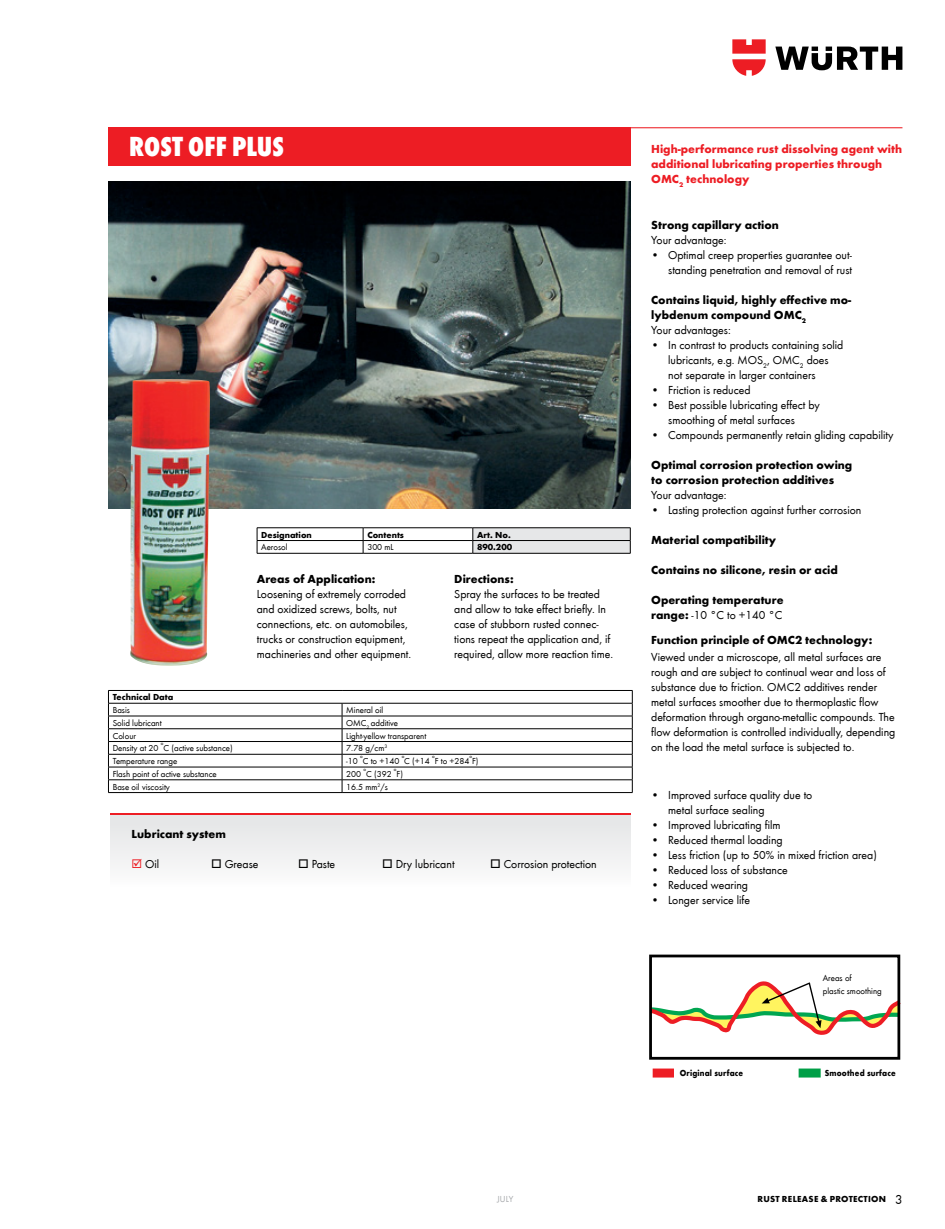
<style>
.page{position:relative;width:945px;height:1229px;background:#fff}
.page>*{position:absolute;margin:0;border:0;box-sizing:border-box;transform-origin:0 0}
.t1{font:800 condensed 28.5px "Wuerth";color:#fff}
.t2{font:12px/15px "Wuerth";color:#000}
.t3{font:700 12px/15px "Wuerth";color:#000}
.t4{font:700 12px/15px "Wuerth";color:#ed1d24}
.t5{font:9px/12.8px "Wuerth";color:#000}
.t6{font:700 9px "Wuerth";letter-spacing:.02em;color:#000}
.t7{font:700 9px "Wuerth";color:#000}
.t8{font:700 9px "Wuerth";letter-spacing:.02em;color:#000;scale:.9 1}
.t9{font:9px "Wuerth";color:#a7a9ac}
.t10{font:5.25px "Wuerth";color:#000}
.s1{color:#ed1d24}
.s2{font-weight:400}
.s3{font-weight:400;font-size:13.5px}
</style>
<div class="page">
<svg style="left:775px;top:47px;width:127px;height:23px"></svg>
<svg style="left:732px;top:39px;width:34px;height:37px"></svg>
<div style="left:111px;top:813px;width:520px;height:83px;background:linear-gradient(to right,#f1f2f2,#f1f2f2)"></div>
<div style="left:108px;top:127px;width:523px;height:38px;background:#ed1d24"></div>
<hr style="left:257px;top:527px;width:106px;height:1px;background:#000">
<hr style="left:363px;top:527px;width:110px;height:1px;background:#000">
<hr style="left:473px;top:527px;width:158px;height:1px;background:#000">
<hr style="left:257px;top:540px;width:106px;height:1px;background:#000">
<svg style="left:257px;top:528px;width:1px;height:25px"></svg>
<hr style="left:363px;top:540px;width:110px;height:1px;background:#000">
<svg style="left:363px;top:528px;width:1px;height:25px"></svg>
<svg style="left:473px;top:528px;width:158px;height:25px"></svg>
<hr style="left:257px;top:553px;width:106px;height:1px;background:#000">
<hr style="left:363px;top:553px;width:110px;height:1px;background:#000">
<hr style="left:473px;top:553px;width:158px;height:1px;background:#000">
<svg style="left:109px;top:691px;width:523px;height:101px"></svg>
<hr style="left:108px;top:715px;width:234px;height:1px;background:#000">
<hr style="left:342px;top:715px;width:291px;height:1px;background:#000">
<hr style="left:108px;top:728px;width:234px;height:1px;background:#000">
<hr style="left:342px;top:728px;width:291px;height:1px;background:#000">
<hr style="left:108px;top:741px;width:234px;height:1px;background:#000">
<hr style="left:342px;top:741px;width:291px;height:1px;background:#000">
<hr style="left:108px;top:754px;width:234px;height:1px;background:#000">
<hr style="left:342px;top:754px;width:291px;height:1px;background:#000">
<hr style="left:108px;top:766px;width:234px;height:1px;background:#000">
<hr style="left:342px;top:766px;width:291px;height:1px;background:#000">
<hr style="left:108px;top:779px;width:234px;height:1px;background:#000">
<hr style="left:342px;top:779px;width:291px;height:1px;background:#000">
<svg style="left:342px;top:704px;width:1px;height:88px"></svg>
<hr style="left:108px;top:792px;width:234px;height:1px;background:#000">
<hr style="left:342px;top:792px;width:291px;height:1px;background:#000">
<svg style="left:632px;top:691px;width:1px;height:101px"></svg>
<hr style="left:108px;top:690px;width:234px;height:1px;background:#000">
<svg style="left:108px;top:690px;width:1px;height:102px"></svg>
<hr style="left:342px;top:690px;width:291px;height:1px;background:#000">
<hr style="left:108px;top:703px;width:234px;height:1px;background:#000">
<hr style="left:342px;top:703px;width:291px;height:1px;background:#000">
<hr style="left:110px;top:813px;width:520px;height:2px;background:#ed1d24">
<img style="left:108px;top:182px;width:523px;height:326px">
<img style="left:130px;top:379px;width:81px;height:287px">
<div style="left:649px;top:954px;width:251px;height:105px;border:3px solid #000"></div>
<svg style="left:649px;top:978px;width:252px;height:80px"></svg>
<div style="left:653px;top:1068px;width:21px;height:9px;background:#ed1d24"></div>
<div style="left:799px;top:1068px;width:22px;height:9px;background:#009f47"></div>
<hr style="left:119px;top:127px;width:783px;height:1px;background:#ed1d24">
<h1 class="t1" style="left:129px;top:126px;width:156px">ROST OFF PLUS</h1>
<p class="t7" style="left:261px;top:528px;width:52px">Designation</p>
<p class="t7" style="left:367px;top:528px;width:38px">Contents</p>
<p class="t6" style="left:477px;top:528px;width:35px">Art. No.</p>
<p class="t5" style="left:261px;top:540px;width:28px">Aerosol</p>
<p class="t5" style="left:367px;top:540px;width:28px">300 mL</p>
<p class="t6" style="left:477px;top:541px;width:37px">890.200</p>
<p class="t3" style="left:257px;top:571px;width:120px">Areas of Application:</p>
<p class="t2" style="left:257px;top:586px;width:156px">Loosening of extremely corroded and oxidized screws, bolts, nut connections, etc. on automobiles, trucks or construction equipment, machineries and other equipment.</p>
<p class="t3" style="left:454px;top:571px;width:61px">Directions:</p>
<p class="t2" style="left:454px;top:586px;width:160px">Spray the surfaces to be treated and allow to take effect briefly. In case of stubborn rusted connec&shy;tions repeat the application and, if required, allow more reaction time.</p>
<p class="t7" style="left:113px;top:690px;width:62px">Technical Data</p>
<p class="t5" style="left:113px;top:703px;width:19px">Basis</p>
<p class="t5" style="left:346px;top:703px;width:39px">Mineral oil</p>
<p class="t5" style="left:113px;top:716px;width:51px">Solid lubricant</p>
<p class="t5" style="left:346px;top:716px;width:53px">OMC<sub>2</sub> additive</p>
<p class="t5" style="left:113px;top:728px;width:25px">Colour</p>
<p class="t5" style="left:346px;top:728px;width:81px">Light-yellow transparent</p>
<p class="t5" style="left:113px;top:741px;width:47px">Density at 20</p>
<p class="t10" style="left:161px;top:740px;width:4px">o</p>
<p class="t5" style="left:164px;top:741px;width:71px">C (active substance)</p>
<p class="t5" style="left:346px;top:741px;width:42px">7.78 g/cm<sup>3</sup></p>
<p class="t5" style="left:113px;top:754px;width:66px">Temperature range</p>
<p class="t5" style="left:346px;top:754px;width:13px">-10</p>
<p class="t10" style="left:360px;top:753px;width:4px">o</p>
<p class="t10" style="left:402px;top:753px;width:4px">o</p>
<p class="t10" style="left:432px;top:753px;width:4px">o</p>
<p class="t10" style="left:469px;top:753px;width:4px">o</p>
<p class="t5" style="left:404px;top:754px;width:27px">C (+14</p>
<p class="t5" style="left:435px;top:754px;width:45px">F to +284 F)</p>
<p class="t5" style="left:363px;top:754px;width:38px">C to +140</p>
<p class="t10" style="left:364px;top:765px;width:4px">o</p>
<p class="t10" style="left:394px;top:765px;width:4px">o</p>
<p class="t5" style="left:113px;top:767px;width:106px">Flash point of active substance</p>
<p class="t5" style="left:346px;top:767px;width:16px">200</p>
<p class="t5" style="left:366px;top:767px;width:27px">C (392</p>
<p class="t5" style="left:397px;top:767px;width:8px">F)</p>
<p class="t5" style="left:113px;top:780px;width:59px">Base oil viscosity</p>
<p class="t5" style="left:346px;top:780px;width:43px">16.5 mm<sup>2</sup>/s</p>
<p class="t3" style="left:132px;top:826px;width:96px">Lubricant system</p>
<p class="t2" style="left:132px;top:856px;width:29px"><span class="s1">☑</span> Oil</p>
<p class="t2" style="left:211px;top:856px;width:49px">□ Grease</p>
<p class="t2" style="left:298px;top:856px;width:39px">□ Paste</p>
<p class="t2" style="left:382px;top:856px;width:74px">□ Dry lubricant</p>
<p class="t2" style="left:490px;top:856px;width:108px">□ Corrosion protection</p>
<p class="t4" style="left:651px;top:140px;width:253px">High-performance rust dissolving agent with additional lubricating properties through<br>OMC<sub>2</sub> technology</p>
<p class="t3" style="left:651px;top:217px;width:129px">Strong capillary action</p>
<p class="t2" style="left:651px;top:232px;width:77px">Your advantage:</p>
<p class="t2" style="left:651px;top:247px;width:202px;text-align:right">• Optimal creep properties guarantee out&shy;standing penetration and removal of rust</p>
<p class="t3" style="left:651px;top:292px;width:202px">Contains liquid, highly effective mo&shy;lybdenum compound OMC<sub>2<br></sub><span class="s2">Your advantages:</span></p>
<p class="t2" style="left:668px;top:337px;width:177px;text-indent:-17px">• In contrast to products containing solid lubricants, e.g. MOS<sub>2</sub>, OMC<sub>2</sub> does not separate in larger containers</p>
<p class="t2" style="left:651px;top:382px;width:101px">• Friction is reduced</p>
<p class="t2" style="left:668px;top:397px;width:153px;text-indent:-17px">• Best possible lubricating effect by smoothing of metal surfaces</p>
<p class="t2" style="left:651px;top:427px;width:244px">• Compounds permanently retain gliding capability</p>
<p class="t3" style="left:651px;top:457px;width:203px">Optimal corrosion protection owing to corrosion protection additives</p>
<p class="t2" style="left:651px;top:487px;width:77px">Your advantage:</p>
<p class="t2" style="left:651px;top:502px;width:212px">• Lasting protection against further corrosion</p>
<p class="t3" style="left:651px;top:532px;width:126px">Material compatibility</p>
<p class="t3" style="left:651px;top:562px;width:188px">Contains no silicone, resin or acid</p>
<p class="t3" style="left:651px;top:592px;width:134px">Operating temperature range: <span class="s2">-10 °C to +140 °C</span></p>
<p class="t3" style="left:651px;top:631px;width:223px">Function principle of OMC2 technology:</p>
<p class="t2" style="left:651px;top:649px;width:246px">Viewed under a microscope, all metal surfaces are rough and are subject to continual wear and loss of substance due to friction. OMC2 additives render metal surfaces smoother due to thermoplastic flow deformation through organo-metallic compounds. The flow deformation is controlled individually, depending on the load the metal surface is subjected to.</p>
<p class="t2" style="left:668px;top:786px;width:146px;text-indent:-17px">• Improved surface quality due to metal surface sealing</p>
<p class="t2" style="left:651px;top:816px;width:131px">• Improved lubricating film</p>
<p class="t2" style="left:651px;top:831px;width:133px">• Reduced thermal loading</p>
<p class="t2" style="left:651px;top:846px;width:227px">• Less friction (up to 50% in mixed friction area)</p>
<p class="t2" style="left:651px;top:861px;width:138px">• Reduced loss of substance</p>
<p class="t2" style="left:651px;top:876px;width:98px">• Reduced wearing</p>
<p class="t2" style="left:651px;top:891px;width:100px">• Longer service life</p>
<p class="t5" style="left:823px;top:971px;width:60px">Areas of<br>plastic smoothing</p>
<p class="t8" style="left:680px;top:1066px;width:72px">Original surface</p>
<p class="t8" style="left:825px;top:1066px;width:80px">Smoothed surface</p>
<p class="t9" style="left:497px;top:1193px;width:18px">JULY</p>
<p class="t6" style="left:758px;top:1192px;width:146px">RUST RELEASE &amp; PROTECTION <span class="s3">3</span></p>
</div>
